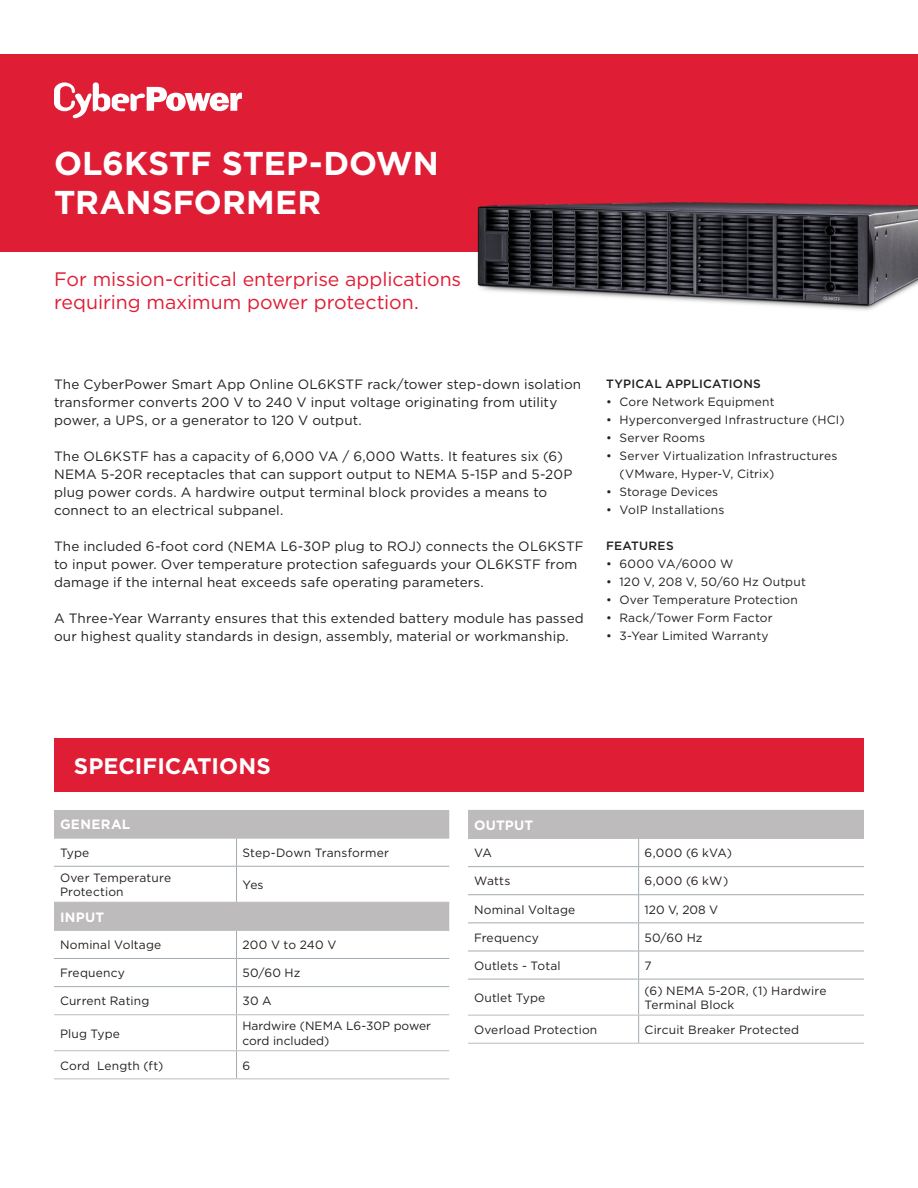
<style>
.page{position:relative;width:918px;height:1188px;background:#fff}
.page>*{position:absolute;margin:0;border:0;box-sizing:border-box;transform-origin:0 0}
.TITLE_DESCRIPTION{font:700 33px/39px "Gotham";letter-spacing:-.005em;color:#fff}
.TITLE_DESCRIPTION-2{font:700 22.5px "Gotham";color:#fff}
.TITLE_DESCRIPTION-3{font:19.5px/23.4px "Gotham";letter-spacing:-.005em;color:#df1d35}
.Paragraph{font:13.5px/18px "Gotham";letter-spacing:.01em;color:#231f20}
.TITLE_DESCRIPTION-4{font:700 13.5px "Gotham";letter-spacing:.02em;color:#fff}
.TITLE_DESCRIPTION-5{font:12px/14.4px "Gotham";letter-spacing:.015em;color:#231f20}
.Paragraph-2{font:500 12px "Gotham";letter-spacing:.02em;color:#231f20}
.TITLE_DESCRIPTION-6{font:12px "Gotham";letter-spacing:.035em;color:#231f20}
.Title_Bullet{font:500 12px "Gotham";letter-spacing:.025em;color:#231f20}
</style>
<div class="page">
<div style="left:0;top:54px;width:918px;height:198px;background:#df1d35"></div>
<svg style="left:54px;top:82px;width:188px;height:36px"></svg>
<div style="left:54px;top:738px;width:810px;height:54px;background:#df1d35"></div>
<svg style="left:54px;top:810px;width:395px;height:120px"></svg>
<svg style="left:236px;top:839px;width:1px;height:27px"></svg>
<hr style="left:54px;top:866px;width:183px;height:1px;background:#a1acb4">
<hr style="left:237px;top:866px;width:212px;height:1px;background:#a1acb4">
<hr style="left:236px;top:867px;width:1px;height:35px;background:#a1acb4">
<hr style="left:54px;top:958px;width:183px;height:1px;background:#a1acb4">
<hr style="left:237px;top:958px;width:212px;height:1px;background:#a1acb4">
<hr style="left:54px;top:986px;width:183px;height:1px;background:#a1acb4">
<hr style="left:237px;top:986px;width:212px;height:1px;background:#a1acb4">
<svg style="left:236px;top:931px;width:1px;height:83px"></svg>
<hr style="left:236px;top:1015px;width:1px;height:35px;background:#a1acb4">
<svg style="left:236px;top:1051px;width:1px;height:27px"></svg>
<hr style="left:54px;top:838px;width:183px;height:1px;background:#bdbbbb">
<hr style="left:237px;top:838px;width:212px;height:1px;background:#bdbbbb">
<hr style="left:54px;top:902px;width:183px;height:1px;background:#bdbbbb">
<hr style="left:237px;top:902px;width:212px;height:1px;background:#bdbbbb">
<hr style="left:54px;top:930px;width:183px;height:1px;background:#bdbbbb">
<hr style="left:237px;top:930px;width:212px;height:1px;background:#bdbbbb">
<hr style="left:54px;top:1014px;width:183px;height:1px;background:#bdbbbb">
<hr style="left:237px;top:1014px;width:212px;height:1px;background:#bdbbbb">
<hr style="left:54px;top:1050px;width:183px;height:1px;background:#bdbbbb">
<hr style="left:237px;top:1050px;width:212px;height:1px;background:#bdbbbb">
<hr style="left:54px;top:1078px;width:183px;height:1px;background:#bdbbbb">
<hr style="left:237px;top:1078px;width:212px;height:1px;background:#bdbbbb">
<div style="left:468px;top:810px;width:396px;height:28px;background:#bdbbbb"></div>
<hr style="left:468px;top:866px;width:171px;height:1px;background:#a1acb4">
<hr style="left:639px;top:866px;width:225px;height:1px;background:#a1acb4">
<hr style="left:468px;top:894px;width:171px;height:1px;background:#a1acb4">
<hr style="left:639px;top:894px;width:225px;height:1px;background:#a1acb4">
<hr style="left:468px;top:922px;width:171px;height:1px;background:#a1acb4">
<hr style="left:639px;top:922px;width:225px;height:1px;background:#a1acb4">
<hr style="left:468px;top:951px;width:171px;height:1px;background:#a1acb4">
<hr style="left:639px;top:951px;width:225px;height:1px;background:#a1acb4">
<svg style="left:638px;top:839px;width:1px;height:140px"></svg>
<hr style="left:638px;top:979px;width:1px;height:36px;background:#a1acb4">
<svg style="left:638px;top:1016px;width:1px;height:27px"></svg>
<hr style="left:468px;top:979px;width:171px;height:1px;background:#a1acb4">
<hr style="left:639px;top:979px;width:225px;height:1px;background:#a1acb4">
<hr style="left:468px;top:838px;width:171px;height:1px;background:#bdbbbb">
<hr style="left:639px;top:838px;width:225px;height:1px;background:#bdbbbb">
<hr style="left:468px;top:1015px;width:171px;height:1px;background:#bdbbbb">
<hr style="left:639px;top:1015px;width:225px;height:1px;background:#bdbbbb">
<hr style="left:468px;top:1043px;width:171px;height:1px;background:#bdbbbb">
<hr style="left:639px;top:1043px;width:225px;height:1px;background:#bdbbbb">
<img style="left:477px;top:202px;width:441px;height:108px">
<p class="TITLE_DESCRIPTION" style="left:54px;top:144px;width:386px">OL6KSTF STEP-DOWN<br>TRANSFORMER</p>
<p class="TITLE_DESCRIPTION-3" style="left:54px;top:267px;width:409px">For mission-critical enterprise applications requiring maximum power protection.</p>
<p class="Paragraph" style="left:54px;top:375px;width:529px">The CyberPower Smart App Online OL6KSTF rack/tower step-down isolation transformer converts 200 V to 240 V input voltage originating from utility power, a UPS, or a generator to 120 V output.</p>
<p class="Paragraph" style="left:54px;top:447px;width:520px">The OL6KSTF has a capacity of 6,000 VA / 6,000 Watts. It features six (6)<br>NEMA 5-20R receptacles that can support output to NEMA 5-15P and 5-20P plug power cords. A hardwire output terminal block provides a means to connect to an electrical subpanel.</p>
<p class="Paragraph" style="left:54px;top:537px;width:531px">The included 6-foot cord (NEMA L6-30P plug to ROJ) connects the OL6KSTF to input power. Over temperature protection safeguards your OL6KSTF from damage if the internal heat exceeds safe operating parameters.</p>
<p class="Paragraph" style="left:54px;top:609px;width:531px">A Three-Year Warranty ensures that this extended battery module has passed our highest quality standards in design, assembly, material or workmanship.</p>
<p class="Paragraph-2" style="left:606px;top:376px;width:156px">TYPICAL APPLICATIONS</p>
<p class="TITLE_DESCRIPTION-5" style="left:606px;top:394px;width:170px">• Core Network Equipment</p>
<p class="TITLE_DESCRIPTION-5" style="left:606px;top:412px;width:240px">• Hyperconverged Infrastructure (HCI)</p>
<p class="TITLE_DESCRIPTION-5" style="left:606px;top:430px;width:101px">• Server Rooms</p>
<p class="TITLE_DESCRIPTION-5" style="left:620px;top:446px;width:219px;line-height:18px;text-indent:-14px">• Server Virtualization Infrastructures (VMware, Hyper-V, Citrix)</p>
<p class="TITLE_DESCRIPTION-5" style="left:606px;top:484px;width:114px">• Storage Devices</p>
<p class="TITLE_DESCRIPTION-5" style="left:606px;top:502px;width:120px">• VoIP Installations</p>
<p class="Title_Bullet" style="left:606px;top:538px;width:69px">FEATURES</p>
<p class="TITLE_DESCRIPTION-6" style="left:606px;top:556px;width:129px">• 6000 VA/6000 W</p>
<p class="TITLE_DESCRIPTION-5" style="left:606px;top:574px;width:201px">• 120 V, 208 V, 50/60 Hz Output</p>
<p class="TITLE_DESCRIPTION-5" style="left:606px;top:592px;width:194px">• Over Temperature Protection</p>
<p class="TITLE_DESCRIPTION-5" style="left:606px;top:610px;width:168px">• Rack/Tower Form Factor</p>
<p class="TITLE_DESCRIPTION-5" style="left:606px;top:628px;width:164px">• 3-Year Limited Warranty</p>
<p class="TITLE_DESCRIPTION-2" style="left:74px;top:751px;width:198px">SPECIFICATIONS</p>
<p class="TITLE_DESCRIPTION-4" style="left:60px;top:816px;width:72px">GENERAL</p>
<p class="TITLE_DESCRIPTION-5" style="left:60px;top:845px;width:31px">Type</p>
<p class="TITLE_DESCRIPTION-5" style="left:243px;top:845px;width:148px">Step-Down Transformer</p>
<p class="TITLE_DESCRIPTION-5" style="left:60px;top:870px;width:113px">Over Temperature<br>Protection</p>
<p class="TITLE_DESCRIPTION-5" style="left:243px;top:877px;width:23px">Yes</p>
<p class="TITLE_DESCRIPTION-4" style="left:60px;top:908px;width:46px">INPUT</p>
<p class="TITLE_DESCRIPTION-5" style="left:60px;top:938px;width:103px">Nominal Voltage</p>
<p class="TITLE_DESCRIPTION-5" style="left:243px;top:938px;width:95px">200 V to 240 V</p>
<p class="TITLE_DESCRIPTION-5" style="left:60px;top:966px;width:66px">Frequency</p>
<p class="TITLE_DESCRIPTION-5" style="left:243px;top:966px;width:59px">50/60 Hz</p>
<p class="TITLE_DESCRIPTION-5" style="left:60px;top:994px;width:91px">Current Rating</p>
<p class="TITLE_DESCRIPTION-5" style="left:243px;top:994px;width:31px">30 A</p>
<p class="TITLE_DESCRIPTION-5" style="left:60px;top:1026px;width:62px">Plug Type</p>
<p class="TITLE_DESCRIPTION-5" style="left:243px;top:1019px;width:190px">Hardwire (NEMA L6-30P power cord included)</p>
<p class="TITLE_DESCRIPTION-5" style="left:60px;top:1058px;width:105px">Cord Length (ft)</p>
<p class="TITLE_DESCRIPTION-5" style="left:243px;top:1058px;width:9px">6</p>
<p class="TITLE_DESCRIPTION-4" style="left:474px;top:816px;width:61px">OUTPUT</p>
<p class="TITLE_DESCRIPTION-5" style="left:474px;top:846px;width:19px">VA</p>
<p class="TITLE_DESCRIPTION-5" style="left:645px;top:846px;width:89px">6,000 (6 kVA)</p>
<p class="TITLE_DESCRIPTION-5" style="left:474px;top:874px;width:38px">Watts</p>
<p class="TITLE_DESCRIPTION-5" style="left:645px;top:874px;width:85px">6,000 (6 kW)</p>
<p class="TITLE_DESCRIPTION-5" style="left:474px;top:902px;width:103px">Nominal Voltage</p>
<p class="TITLE_DESCRIPTION-5" style="left:645px;top:902px;width:75px">120 V, 208 V</p>
<p class="TITLE_DESCRIPTION-5" style="left:474px;top:930px;width:66px">Frequency</p>
<p class="TITLE_DESCRIPTION-5" style="left:645px;top:930px;width:59px">50/60 Hz</p>
<p class="TITLE_DESCRIPTION-5" style="left:474px;top:958px;width:88px">Outlets - Total</p>
<p class="TITLE_DESCRIPTION-5" style="left:645px;top:958px;width:9px">7</p>
<p class="TITLE_DESCRIPTION-5" style="left:474px;top:990px;width:73px">Outlet Type</p>
<p class="TITLE_DESCRIPTION-5" style="left:645px;top:983px;width:183px">(6) NEMA 5-20R, (1) Hardwire<br>Terminal Block</p>
<p class="TITLE_DESCRIPTION-5" style="left:474px;top:1022px;width:125px">Overload Protection</p>
<p class="TITLE_DESCRIPTION-5" style="left:645px;top:1022px;width:156px">Circuit Breaker Protected</p>
</div>
